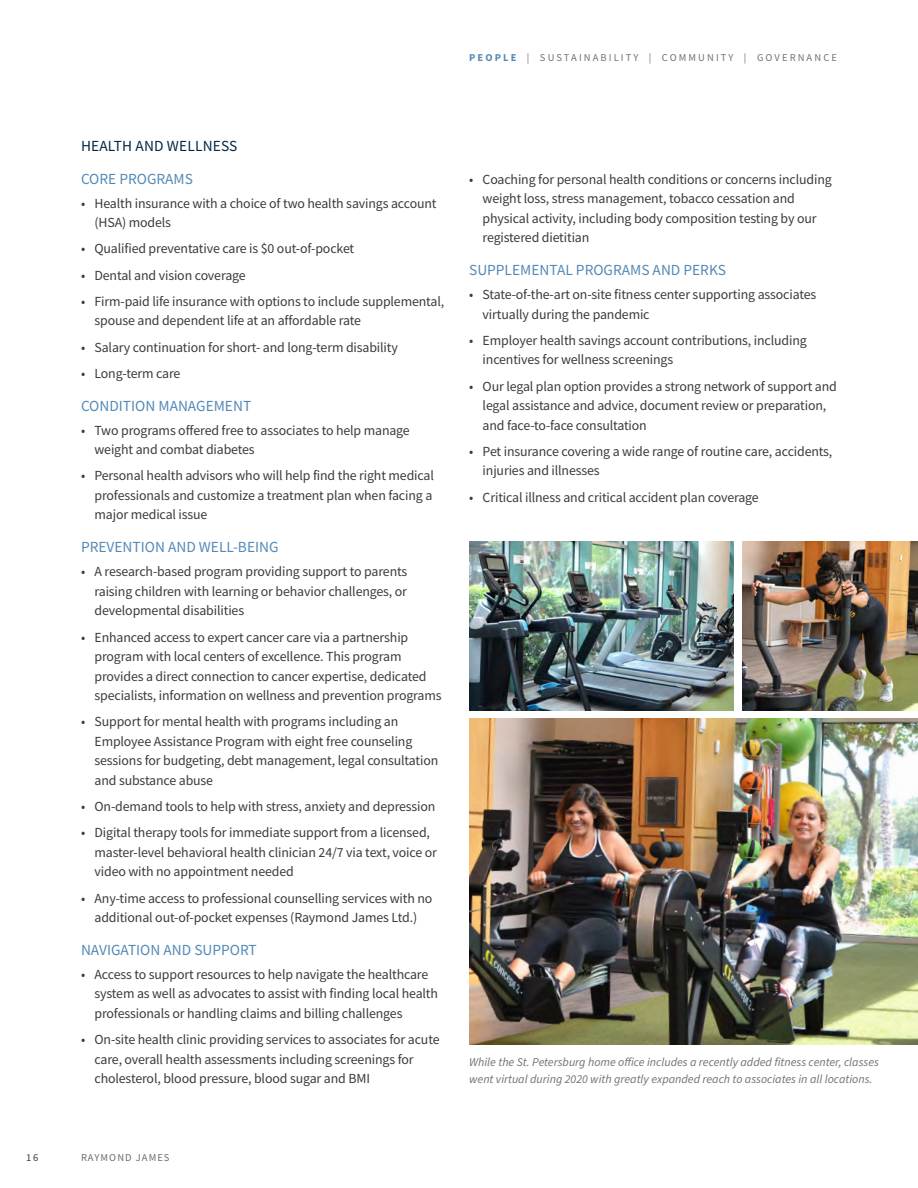
<style>
.page{position:relative;width:918px;height:1188px;background:#fff}
.page>*{position:absolute;margin:0;border:0;box-sizing:border-box;transform-origin:0 0}
.Subhead_-_2nd_Tier{font:15.3px "Source Sans Pro";color:#5489b6}
.Subhead_-_1st_Tier{font:15.3px "Source Sans Pro";letter-spacing:.01em;color:#002949}
.Body_Copy_-_Left_Ali{font:13.8px/19.5px "Source Sans Pro";letter-spacing:-.01em;color:#383c3e}
.Photo_Caption{font:italic 12px/17.2px "Source Sans Pro";color:#6f7274}
.t1{font:10.5px "Source Sans Pro";letter-spacing:.2em;color:#6f7274}
.t2{font:10.5px "Source Sans Pro";letter-spacing:.1em;color:#6a6d6e}
.t3{font:10.5px "Source Sans Pro";color:#383c3e}
.s1{font-weight:700;color:#5489b6}
</style>
<div class="page">
<img style="left:469px;top:718px;width:449px;height:326px">
<img style="left:469px;top:541px;width:264px;height:170px">
<img style="left:742px;top:541px;width:176px;height:170px">
<p class="t1" style="left:469px;top:51px;width:369px"><span class="s1">PEOPLE</span> | SUSTAINABILITY | COMMUNITY | GOVERNANCE</p>
<p class="Subhead_-_1st_Tier" style="left:81px;top:136px;width:158px">HEALTH AND WELLNESS</p>
<p class="Subhead_-_2nd_Tier" style="left:81px;top:169px;width:114px">CORE PROGRAMS</p>
<p class="Body_Copy_-_Left_Ali" style="left:94px;top:193px;width:344px;text-indent:-14px">• Health insurance with a choice of two health savings account (HSA) models</p>
<p class="Body_Copy_-_Left_Ali" style="left:81px;top:239px;width:275px">• Qualified preventative care is $0 out-of-pocket</p>
<p class="Body_Copy_-_Left_Ali" style="left:81px;top:265px;width:166px">• Dental and vision coverage</p>
<p class="Body_Copy_-_Left_Ali" style="left:94px;top:292px;width:351px;text-indent:-14px">• Firm-paid life insurance with options to include supplemental, spouse and dependent life at an affordable rate</p>
<p class="Body_Copy_-_Left_Ali" style="left:81px;top:337px;width:318px">• Salary continuation for short- and long-term disability</p>
<p class="Body_Copy_-_Left_Ali" style="left:81px;top:364px;width:101px">• Long-term care</p>
<p class="Subhead_-_2nd_Tier" style="left:81px;top:396px;width:172px">CONDITION MANAGEMENT</p>
<p class="Body_Copy_-_Left_Ali" style="left:94px;top:420px;width:317px;text-indent:-14px">• Two programs offered free to associates to help manage weight and combat diabetes</p>
<p class="Body_Copy_-_Left_Ali" style="left:94px;top:466px;width:341px;text-align:justify;text-indent:-14px">• Personal health advisors who will help find the right medical professionals and customize a treatment plan when facing a major medical issue</p>
<p class="Subhead_-_2nd_Tier" style="left:81px;top:538px;width:199px">PREVENTION AND WELL-BEING</p>
<p class="Body_Copy_-_Left_Ali" style="left:94px;top:562px;width:314px;text-align:justify;text-indent:-14px">• A research-based program providing support to parents raising children with learning or behavior challenges, or developmental disabilities</p>
<p class="Body_Copy_-_Left_Ali" style="left:94px;top:627px;width:349px;text-indent:-14px">• Enhanced access to expert cancer care via a partnership program with local centers of excellence. This program provides a direct connection to cancer expertise, dedicated specialists, information on wellness and prevention programs</p>
<p class="Body_Copy_-_Left_Ali" style="left:94px;top:712px;width:345px;text-indent:-14px">• Support for mental health with programs including an Employee Assistance Program with eight free counseling sessions for budgeting, debt management, legal consultation and substance abuse</p>
<p class="Body_Copy_-_Left_Ali" style="left:81px;top:797px;width:356px">• On-demand tools to help with stress, anxiety and depression</p>
<p class="Body_Copy_-_Left_Ali" style="left:94px;top:823px;width:344px;text-indent:-14px">• Digital therapy tools for immediate support from a licensed, master-level behavioral health clinician 24/7 via text, voice or video with no appointment needed</p>
<p class="Body_Copy_-_Left_Ali" style="left:81px;top:888px;width:353px;text-align:center">• Any-time access to professional counselling services with no additional out-of-pocket expenses (Raymond James Ltd.)</p>
<p class="Subhead_-_2nd_Tier" style="left:81px;top:940px;width:177px">NAVIGATION AND SUPPORT</p>
<p class="Body_Copy_-_Left_Ali" style="left:94px;top:964px;width:345px;text-indent:-14px">• Access to support resources to help navigate the healthcare system as well as advocates to assist with finding local health professionals or handling claims and billing challenges</p>
<p class="Body_Copy_-_Left_Ali" style="left:94px;top:1030px;width:347px;text-indent:-14px">• On-site health clinic providing services to associates for acute care, overall health assessments including screenings for cholesterol, blood pressure, blood sugar and BMI</p>
<p class="Body_Copy_-_Left_Ali" style="left:483px;top:169px;width:351px;text-indent:-14px">• Coaching for personal health conditions or concerns including weight loss, stress management, tobacco cessation and physical activity, including body composition testing by our registered dietitian</p>
<p class="Subhead_-_2nd_Tier" style="left:469px;top:261px;width:258px">SUPPLEMENTAL PROGRAMS AND PERKS</p>
<p class="Body_Copy_-_Left_Ali" style="left:483px;top:285px;width:335px;text-indent:-14px">• State-of-the-art on-site fitness center supporting associates virtually during the pandemic</p>
<p class="Body_Copy_-_Left_Ali" style="left:483px;top:331px;width:326px;text-indent:-14px">• Employer health savings account contributions, including incentives for wellness screenings</p>
<p class="Body_Copy_-_Left_Ali" style="left:483px;top:376px;width:356px;text-indent:-14px">• Our legal plan option provides a strong network of support and legal assistance and advice, document review or preparation, and face-to-face consultation</p>
<p class="Body_Copy_-_Left_Ali" style="left:483px;top:442px;width:351px;text-indent:-14px">• Pet insurance covering a wide range of routine care, accidents, injuries and illnesses</p>
<p class="Body_Copy_-_Left_Ali" style="left:469px;top:487px;width:291px">• Critical illness and critical accident plan coverage</p>
<p class="Photo_Caption" style="left:469px;top:1054px;width:411px">While the St. Petersburg home office includes a recently added fitness center, classes went virtual during 2020 with greatly expanded reach to associates in all locations.</p>
<p class="t3" style="left:26px;top:1151px;width:14px">16</p>
<p class="t2" style="left:81px;top:1151px;width:90px">RAYMOND JAMES</p>
</div>
